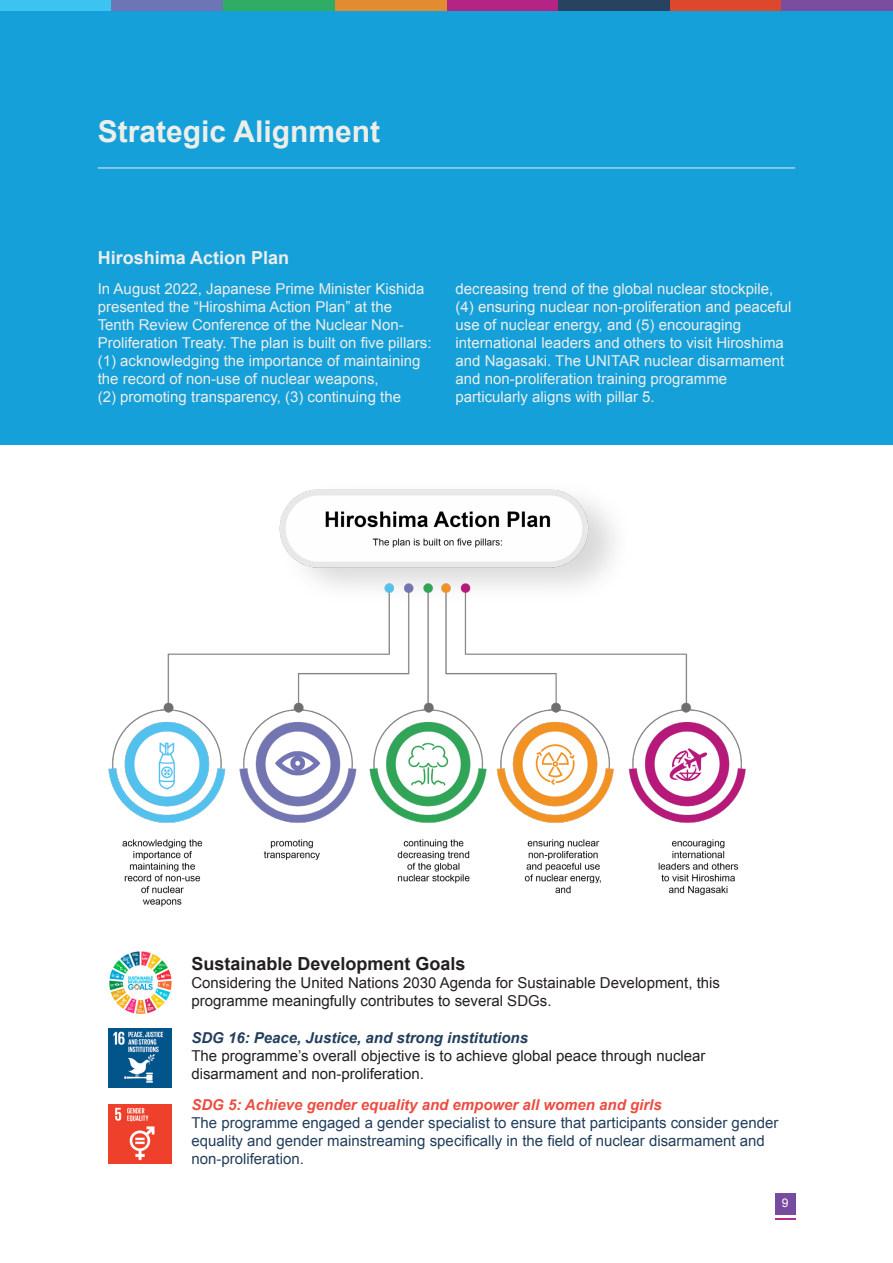
<style>
.page{position:relative;width:893px;height:1263px;background:#fff}
.page>*{position:absolute;margin:0;border:0;box-sizing:border-box;transform-origin:0 0}
.t1{font:700 30px "Arial";color:#eceeea}
.t2{font:700 18px "Arial";color:#231f20}
.t3{font:700 18px "Arial";color:#eceeea}
.t4{font:15px/18px "Arial";color:#eceeea}
.t5{font:15px/18px "Arial";color:#231f20}
.t6{font:15px/18px "Arial";color:#223e5c}
.t7{font:italic 700 15px "Arial";color:#eb4d41}
.t8{font:italic 700 15px "Arial";color:#223e5c}
.t9{font:12px "Arial";color:#fff}
</style>
<div class="page">
<div style="left:0;top:0;width:112px;height:11px;background:#3dc3ef"></div>
<div style="left:446px;top:0;width:112px;height:11px;background:#b32484"></div>
<div style="left:223px;top:0;width:112px;height:11px;background:#2fad65"></div>
<div style="left:670px;top:0;width:111px;height:11px;background:#dd472e"></div>
<div style="left:112px;top:0;width:111px;height:11px;background:#6d75b4"></div>
<div style="left:558px;top:0;width:112px;height:11px;background:#294260"></div>
<div style="left:335px;top:0;width:111px;height:11px;background:#e28c31"></div>
<div style="left:781px;top:0;width:112px;height:11px;background:#7a4d9f"></div>
<div style="left:775px;top:1193px;width:20px;height:22px;background:#774b9d"></div>
<hr style="left:775px;top:1218px;width:20px;height:2px;background:#b2248f">
<div style="left:0;top:11px;width:893px;height:433px;background:#15a0da"></div>
<hr style="left:98px;top:168px;width:697px;height:1px;background:#eceeea">
<img style="left:108px;top:489px;width:638px;height:418px">
<img style="left:109px;top:951px;width:63px;height:62px">
<img style="left:109px;top:1028px;width:63px;height:59px">
<img style="left:109px;top:1104px;width:63px;height:59px">
<p class="t1" style="left:98px;top:112px;width:284px">Strategic Alignment</p>
<p class="t3" style="left:98px;top:246px;width:193px">Hiroshima Action Plan</p>
<p class="t4" style="left:98px;top:280px;width:335px">In August 2022, Japanese Prime Minister Kishida presented the “Hiroshima Action Plan” at the Tenth Review Conference of the Nuclear Non-Proliferation Treaty. The plan is built on five pillars: (1) acknowledging the importance of maintaining the record of non-use of nuclear weapons,<br>(2) promoting transparency, (3) continuing the</p>
<p class="t4" style="left:455px;top:280px;width:337px">decreasing trend of the global nuclear stockpile, (4) ensuring nuclear non-proliferation and peaceful use of nuclear energy, and (5) encouraging international leaders and others to visit Hiroshima and Nagasaki. The UNITAR nuclear disarmament and non-proliferation training programme particularly aligns with pillar 5.</p>
<p class="t2" style="left:191px;top:952px;width:276px">Sustainable Development Goals</p>
<p class="t5" style="left:191px;top:974px;width:530px">Considering the United Nations 2030 Agenda for Sustainable Development, this programme meaningfully contributes to several SDGs.</p>
<p class="t8" style="left:191px;top:1028px;width:338px">SDG 16: Peace, Justice, and strong institutions</p>
<p class="t5" style="left:191px;top:1047px;width:516px">The programme’s overall objective is to achieve global peace through nuclear disarmament and non-proliferation.</p>
<p class="t7" style="left:191px;top:1095px;width:472px">SDG 5: Achieve gender equality and empower all women and girls</p>
<p class="t6" style="left:191px;top:1114px;width:588px">The programme engaged a gender specialist to ensure that participants consider gender equality and gender mainstreaming specifically in the field of nuclear disarmament and non-proliferation.</p>
<p class="t9" style="left:782px;top:1194px;width:8px">9</p>
</div>
